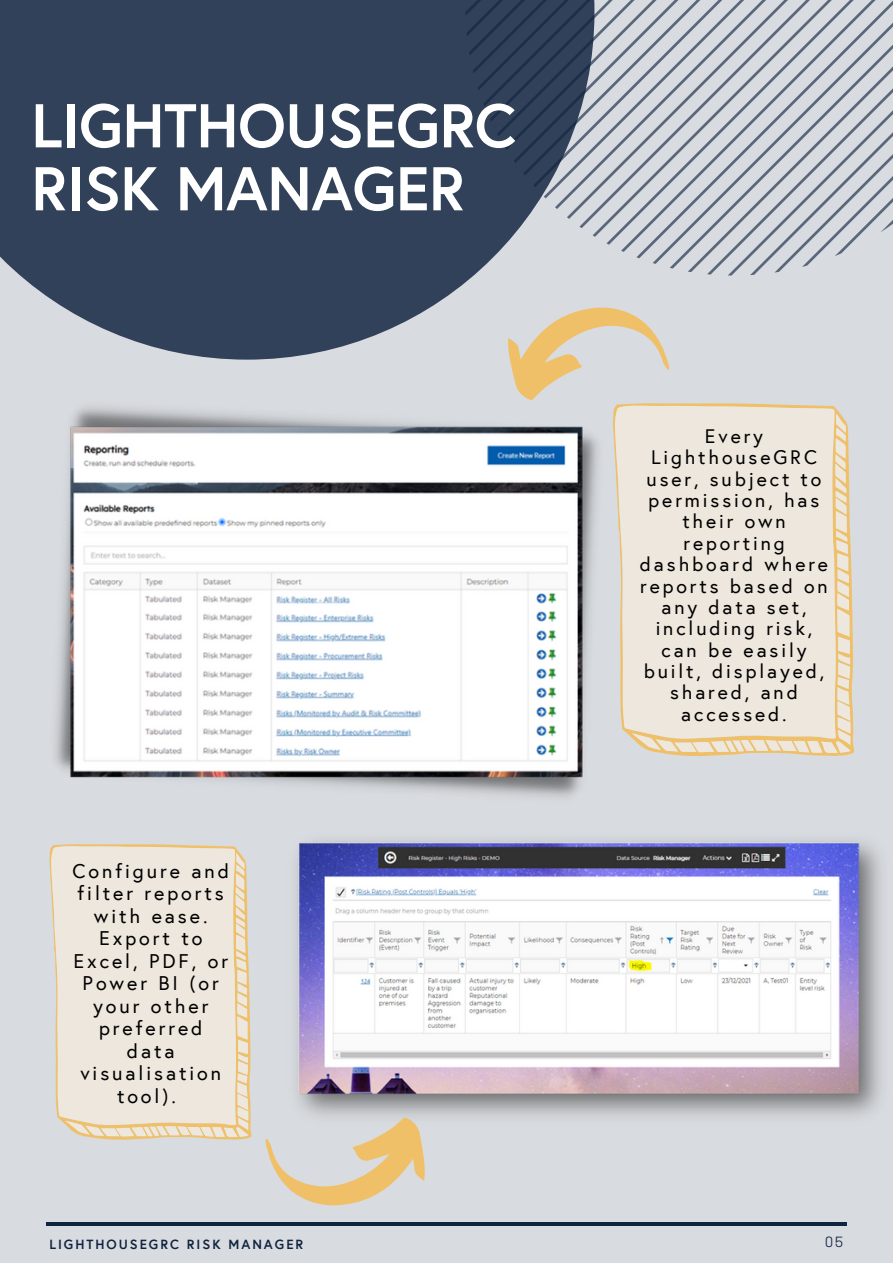
<style>
.page{position:relative;width:893px;height:1264px;background:#fff}
.page>*{position:absolute;margin:0;border:0;box-sizing:border-box;transform-origin:0 0}
.t1{font:700 61.65px/63px "Europa";letter-spacing:-.01em;color:#fff}
.t2{font:19.65px/22.5px "Europa";letter-spacing:.15em;color:#000;text-align:center}
.t3{font:19.5px/21.3px "Europa";letter-spacing:.15em;color:#000;text-align:center}
.t4{font:700 13.2px "Europa";letter-spacing:.15em;color:#10233f}
.t5{font:13.2px "Cooper Hewitt";color:#10233f}
</style>
<div class="page">
<div style="left:0;top:0;width:892px;height:1262px;background:#d8dbdf"></div>
<hr style="left:46px;top:1222px;width:800px;height:3px;background:#10233f">
<svg style="left:0;top:0;width:465px;height:359px;background:#3d4c63"></svg>
<svg style="left:465px;top:0;width:427px;height:397px"></svg>
<img style="left:297px;top:841px;width:584px;height:275px">
<svg style="left:613px;top:403px;width:241px;height:353px"></svg>
<svg style="left:614px;top:405px;width:236px;height:348px;background:#ece4d6"></svg>
<svg style="left:49px;top:844px;width:202px;height:295px"></svg>
<svg style="left:51px;top:845px;width:197px;height:292px;background:#ece4d6"></svg>
<svg style="left:249px;top:1064px;width:197px;height:162px"></svg>
<img style="left:55px;top:397px;width:543px;height:400px">
<h1 class="t1" style="left:31px;top:94px;width:486px">LIGHTHOUSEGRC<br>RISK MANAGER</h1>
<p class="t2" style="left:73px;top:859px;width:158px">Configure and filter reports with ease.<br>Export to<br>Excel, PDF, or<br>Power BI (or your other preferred<br>data visualisation tool).</p>
<p class="t3" style="left:640px;top:425px;width:190px">Every<br>LighthouseGRC user, subject to permission, has their own reporting dashboard where reports based on any data set, including risk, can be easily built, displayed, shared, and accessed.</p>
<p class="t4" style="left:49px;top:1235px;width:255px">LIGHTHOUSEGRC RISK MANAGER</p>
<p class="t5" style="left:825px;top:1237px;width:19px">05</p>
</div>
